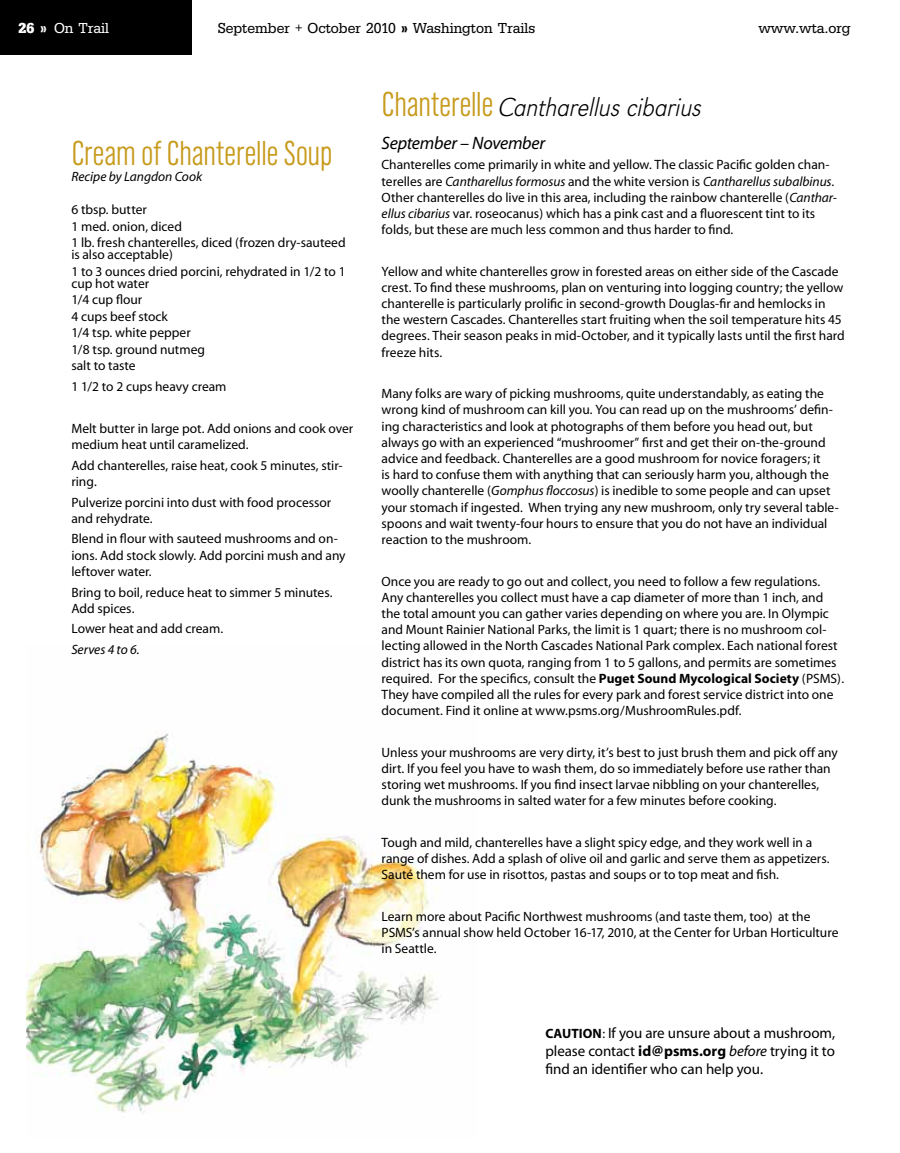
<style>
.page{position:relative;width:900px;height:1153px;background:#fff}
.page>*{position:absolute;margin:0;border:0;box-sizing:border-box;transform-origin:0 0}
.t1{font:36px "URW Grotesk EOT Lig Con";letter-spacing:-.01em;color:#c79b1c}
.t2{font:27px "URW Grotesk TOT Ext Lig Nar Obl";letter-spacing:-.02em;color:#000}
.t3{font:italic 18px "Myriad";letter-spacing:-.015em;color:#000}
.t4{font:15px/18px "Myriad";letter-spacing:-.005em;color:#000;text-align:justify}
.t5{font:15px "URW Egyptienne TOT Reg Nar";color:#000}
.t6{font:15px "URW Egyptienne TOT Reg Nar";color:#fff}
.t7{font:13.5px/16.2px "Myriad";color:#000}
.t8{font:italic 13.5px "Myriad";color:#000}
.s1{font-family:"URW Egyptienne TOT Bol Nar"}
.s2{font-family:"URW Grotesk EOT Lig Con";font-size:36px;color:#c79b1c}
.s3{font-style:italic}
.s4{font-weight:700}
.s5{font-weight:700;font-size:13.5px}
.s6{font-size:13.5px}
</style>
<div class="page">
<img style="left:26px;top:733px;width:413px;height:380px">
<div style="left:0;top:0;width:192px;height:54px;background:#000"></div>
<p class="t6" style="left:19px;top:19px;width:92px"><span class="s1">26 »</span> On Trail</p>
<p class="t5" style="left:218px;top:19px;width:319px">September + October 2010 <span class="s1">»</span> Washington Trails</p>
<p class="t5" style="left:758px;top:19px;width:94px">www.wta.org</p>
<h1 class="t1" style="left:71px;top:135px;width:263px">Cream of Chanterelle Soup</h1>
<p class="t8" style="left:71px;top:170px;width:132px">Recipe by Langdon Cook</p>
<p class="t7" style="left:71px;top:202px;width:276px">6 tbsp. butter<br>1 med. onion, diced<br>1 lb. fresh chanterelles, diced (frozen dry-sauteed</p>
<p class="t7" style="left:71px;top:247px;width:276px">is also acceptable)<br>1 to 3 ounces dried porcini, rehydrated in 1/2 to 1</p>
<p class="t7" style="left:71px;top:276px;width:135px">cup hot water<br>1/4 cup flour<br>4 cups beef stock<br>1/4 tsp. white pepper<br>1/8 tsp. ground nutmeg salt to taste</p>
<p class="t7" style="left:71px;top:379px;width:157px">1 1/2 to 2 cups heavy cream</p>
<p class="t7" style="left:71px;top:420px;width:283px">Melt butter in large pot. Add onions and cook over medium heat until caramelized.</p>
<p class="t7" style="left:71px;top:457px;width:273px">Add chanterelles, raise heat, cook 5 minutes, stir&shy;ring.</p>
<p class="t7" style="left:71px;top:494px;width:261px">Pulverize porcini into dust with food processor and rehydrate.</p>
<p class="t7" style="left:71px;top:531px;width:276px">Blend in flour with sauteed mushrooms and on&shy;ions. Add stock slowly. Add porcini mush and any leftover water.</p>
<p class="t7" style="left:71px;top:584px;width:263px">Bring to boil, reduce heat to simmer 5 minutes.<br>Add spices.</p>
<p class="t7" style="left:71px;top:621px;width:153px">Lower heat and add cream.</p>
<p class="t8" style="left:71px;top:642px;width:70px">Serves 4 to 6.</p>
<h2 class="t2" style="left:382px;top:91px;width:323px"><span class="s2">Chanterelle</span> Cantharellus cibarius</h2>
<h3 class="t3" style="left:382px;top:134px;width:165px">September – November</h3>
<p class="t7" style="left:382px;top:157px;width:457px">Chanterelles come primarily in white and yellow. The classic Pacific golden chan&shy;terelles are <span class="s3">Cantharellus formosus</span> and the white version is <span class="s3">Cantharellus subalbinus</span>.<br>Other chanterelles do live in this area, including the rainbow chanterelle (<span class="s3">Canthar&shy;ellus cibarius</span> var. roseocanus) which has a pink cast and a fluorescent tint to its folds, but these are much less common and thus harder to find.</p>
<p class="t7" style="left:382px;top:263px;width:465px">Yellow and white chanterelles grow in forested areas on either side of the Cascade crest. To find these mushrooms, plan on venturing into logging country; the yellow chanterelle is particularly prolific in second-growth Douglas-fir and hemlocks in the western Cascades. Chanterelles start fruiting when the soil temperature hits 45 degrees. Their season peaks in mid-October, and it typically lasts until the first hard freeze hits.</p>
<p class="t7" style="left:382px;top:386px;width:459px">Many folks are wary of picking mushrooms, quite understandably, as eating the wrong kind of mushroom can kill you. You can read up on the mushrooms’ defin&shy;ing characteristics and look at photographs of them before you head out, but always go with an experienced “mushroomer” first and get their on-the-ground advice and feedback. Chanterelles are a good mushroom for novice foragers; it<br>is hard to confuse them with anything that can seriously harm you, although the woolly chanterelle (<span class="s3">Gomphus floccosus</span>) is inedible to some people and can upset your stomach if ingested. When trying any new mushroom, only try several table&shy;spoons and wait twenty-four hours to ensure that you do not have an individual reaction to the mushroom.</p>
<p class="t7" style="left:382px;top:573px;width:464px">Once you are ready to go out and collect, you need to follow a few regulations.<br>Any chanterelles you collect must have a cap diameter of more than 1 inch, and the total amount you can gather varies depending on where you are. In Olympic and Mount Rainier National Parks, the limit is 1 quart; there is no mushroom col&shy;lecting allowed in the North Cascades National Park complex. Each national forest district has its own quota, ranging from 1 to 5 gallons, and permits are sometimes required. For the specifics, consult the <span class="s4">Puget Sound Mycological Society</span> (PSMS).<br>They have compiled all the rules for every park and forest service district into one document. Find it online at www.psms.org/MushroomRules.pdf.</p>
<p class="t7" style="left:382px;top:744px;width:458px">Unless your mushrooms are very dirty, it’s best to just brush them and pick off any dirt. If you feel you have to wash them, do so immediately before use rather than storing wet mushrooms. If you find insect larvae nibbling on your chanterelles, dunk the mushrooms in salted water for a few minutes before cooking.</p>
<p class="t7" style="left:382px;top:834px;width:449px">Tough and mild, chanterelles have a slight spicy edge, and they work well in a range of dishes. Add a splash of olive oil and garlic and serve them as appetizers.<br>Sauté them for use in risottos, pastas and soups or to top meat and fish.</p>
<p class="t7" style="left:382px;top:908px;width:458px">Learn more about Pacific Northwest mushrooms (and taste them, too) at the<br>PSMS’s annual show held October 16-17, 2010, at the Center for Urban Horticulture in Seattle.</p>
<p class="t4" style="left:545px;top:1024px;width:291px"><span class="s5">CAUTION</span><span class="s6">:</span> If you are unsure about a mushroom, please contact <span class="s4">id@psms.org</span> <span class="s3">before</span> trying it to find an identifier who can help you.</p>
</div>
